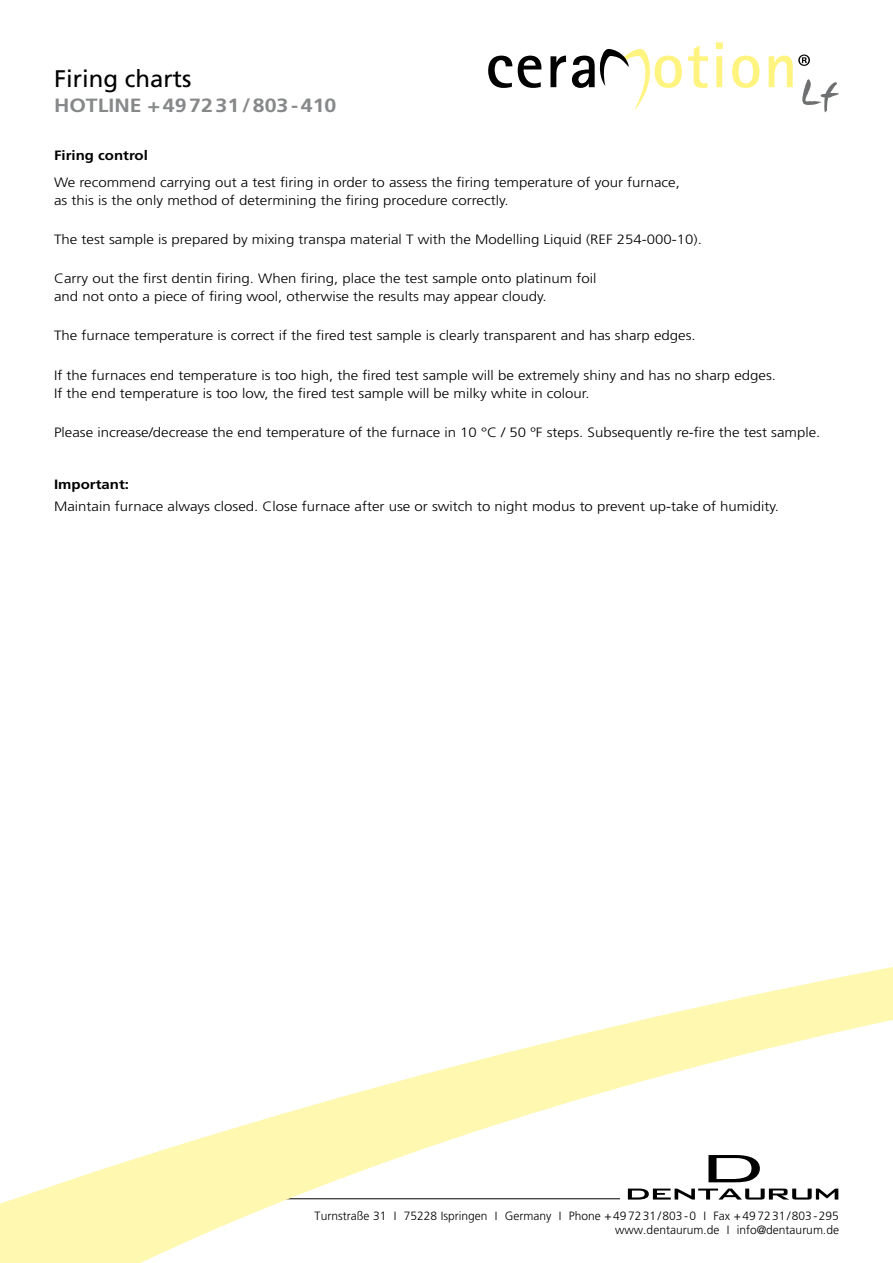
<style>
.page{position:relative;width:893px;height:1263px;background:#fff}
.page>*{position:absolute;margin:0;border:0;box-sizing:border-box;transform-origin:0 0}
.t1{font:24px "Frutiger LT Std";color:#000}
.t2{font:700 19.2px "Frutiger LT Std";color:#868889;scale:1.11 1}
.t3{font:300 13.5px/18px "Frutiger LT Std";color:#000;scale:1.11 1}
.t4{font:700 13.5px "Frutiger LT Std";color:#000;scale:1.11 1}
.t5{font:300 12px/14.2px "Frutiger LT Std";color:#000;text-align:right}
</style>
<div class="page">
<svg style="left:0;top:967px;width:893px;height:296px"></svg>
<svg style="left:688px;top:45px;width:20px;height:43px"></svg>
<svg style="left:716px;top:42px;width:7px;height:45px"></svg>
<svg style="left:732px;top:56px;width:27px;height:32px"></svg>
<svg style="left:488px;top:56px;width:24px;height:32px"></svg>
<svg style="left:518px;top:56px;width:23px;height:32px"></svg>
<svg style="left:550px;top:56px;width:16px;height:31px"></svg>
<svg style="left:572px;top:49px;width:110px;height:61px"></svg>
<svg style="left:769px;top:55px;width:70px;height:57px"></svg>
<h1 class="t1" style="left:54px;top:64px;width:139px">Firing charts</h1>
<h2 class="t2" style="left:54px;top:94px;width:256px">HOTLINE +497231/803-410</h2>
<p class="t4" style="left:54px;top:147px;width:86px">Firing control</p>
<p class="t3" style="left:54px;top:173px;width:565px">We recommend carrying out a test firing in order to assess the firing temperature of your furnace, as this is the only method of determining the firing procedure correctly.</p>
<p class="t3" style="left:54px;top:230px;width:585px">The test sample is prepared by mixing transpa material T with the Modelling Liquid (REF 254-000-10).</p>
<p class="t3" style="left:54px;top:270px;width:490px">Carry out the first dentin firing. When firing, place the test sample onto platinum foil and not onto a piece of firing wool, otherwise the results may appear cloudy.</p>
<p class="t3" style="left:54px;top:327px;width:580px">The furnace temperature is correct if the fired test sample is clearly transparent and has sharp edges.</p>
<p class="t3" style="left:54px;top:366px;width:652px">If the furnaces end temperature is too high, the fired test sample will be extremely shiny and has no sharp edges.<br>If the end temperature is too low, the fired test sample will be milky white in colour.</p>
<p class="t3" style="left:54px;top:423px;width:692px">Please increase/decrease the end temperature of the furnace in 10 °C / 50 ºF steps. Subsequently re-fire the test sample.</p>
<p class="t4" style="left:54px;top:476px;width:69px">Important:</p>
<p class="t3" style="left:54px;top:498px;width:654px">Maintain furnace always closed. Close furnace after use or switch to night modus to prevent up-take of humidity.</p>
<p class="t5" style="left:315px;top:1208px;width:526px">Turnstraße 31 I 75228 Ispringen I Germany I Phone +497231/803-0 I Fax +497231/803-295 www.dentaurum.de I info@dentaurum.de</p>
</div>
